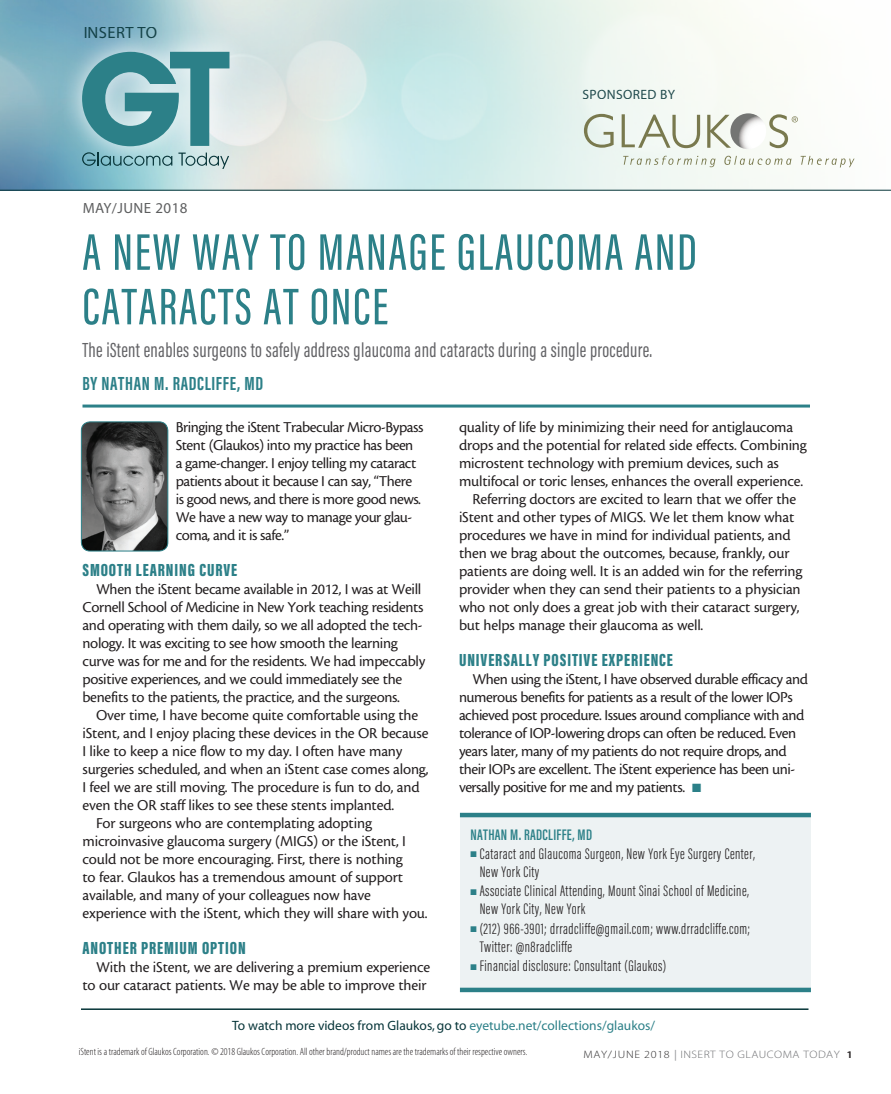
<style>
.page{position:relative;width:891px;height:1094px;background:#fff}
.page>*{position:absolute;margin:0;border:0;box-sizing:border-box;transform-origin:0 0}
.headline{font:500 53.1px/54.4px "Acumin Pro Extra Cond";letter-spacing:.035em;color:#2c8088}
.deck{font:21px "Acumin Pro Extra Cond";letter-spacing:.015em;color:#636366}
.author{font:700 19.5px "Acumin Pro Extra Cond";letter-spacing:.035em;color:#2c8088}
.subhead{font:900 18px "Acumin Pro Extra Cond";letter-spacing:.05em;color:#2c8088}
.t1{font:16.5px "Myriad MM 400 600";letter-spacing:.03em;color:#073539}
.body{font:15.75px/18px "Cronos MM 408 10";letter-spacing:-.01em;color:#231f20}
.body-2{font:15.75px/18px "Cronos MM 408 10";letter-spacing:-.03em;color:#231f20}
.bio_info{font:300 15.75px/18px "Acumin Pro Extra Cond";letter-spacing:.03em;color:#231f20}
.bio_name{font:600 15.75px "Acumin Pro Extra Cond";letter-spacing:.02em;color:#2c8088}
.t2{font:15px "Myriad MM 400 600";letter-spacing:.03em;color:#4b4c4d}
.t3{font:13.5px "Myriad MM 400 600";color:#073539}
.t4{font:13.5px "Myriad MM 400 600";letter-spacing:.03em;color:#073539}
.t5{font:10.8px "Myriad MM 215 600";letter-spacing:.04em;color:#6c6d70;scale:1.11 1}
.footnote{font:10.5px "Myriad MM 215 300";color:#231f20}
.s1{color:#2c8088}
.s2{color:#312f30}
.s3{font-family:"Myriad MM 400 600";color:#939598}
.s4{font-family:"Myriad MM 565 600";font-size:10.2px;color:#231f20}
</style>
<div class="page">
<img style="left:81px;top:422px;width:87px;height:129px">
<div style="left:81px;top:421px;width:87px;height:130px;border:1px solid #2c8088;border-radius:9px"></div>
<img style="left:0;top:0;width:891px;height:190px">
<div style="left:58px;top:26px;width:196px;height:145px;background:#fff;opacity:.9"></div>
<svg style="left:82px;top:52px;width:148px;height:94px;background:#70a9b0"></svg>
<svg style="left:178px;top:152px;width:51px;height:17px"></svg>
<svg style="left:82px;top:152px;width:90px;height:14px"></svg>
<hr style="left:0;top:190px;width:891px;height:1px;background:#073539">
<svg style="left:623px;top:156px;width:93px;height:11px"></svg>
<svg style="left:724px;top:156px;width:68px;height:9px"></svg>
<svg style="left:801px;top:156px;width:54px;height:11px"></svg>
<svg style="left:707px;top:115px;width:24px;height:33px"></svg>
<svg style="left:584px;top:114px;width:30px;height:34px"></svg>
<svg style="left:622px;top:114px;width:78px;height:34px"></svg>
<svg style="left:769px;top:114px;width:29px;height:34px"></svg>
<svg style="left:730px;top:113px;width:36px;height:36px"></svg>
<hr style="left:81px;top:1008px;width:727px;height:2px;background:#073539">
<hr style="left:82px;top:404px;width:728px;height:3px;background:#2c8088">
<div style="left:460px;top:817px;width:351px;height:170px;background:#edf2f3"></div>
<div style="left:460px;top:812px;width:351px;height:5px;background:#2c8088"></div>
<div style="left:460px;top:987px;width:351px;height:5px;background:#2c8088"></div>
<p class="t1" style="left:83px;top:25px;width:76px">INSERT TO</p>
<p class="t2" style="left:82px;top:201px;width:107px">MAY/JUNE 2018</p>
<p class="t4" style="left:582px;top:87px;width:94px">SPONSORED BY</p>
<p class="headline" style="left:82px;top:224px;width:616px">A NEW WAY TO MANAGE GLAUCOMA AND<br>CATARACTS AT ONCE</p>
<p class="deck" style="left:82px;top:338px;width:571px">The iStent enables surgeons to safely address glaucoma and cataracts during a single procedure.</p>
<p class="author" style="left:82px;top:371px;width:182px">BY NATHAN M. RADCLIFFE, MD</p>
<p class="body-2" style="left:176px;top:418px;width:249px">Bringing the iStent Trabecular Micro-Bypass Stent (Glaukos) into my practice has been a game-changer. I enjoy telling my cataract patients about it because I can say, “There is good news, and there is more good news.<br>We have a new way to manage your glau&shy;coma, and it is safe.”</p>
<p class="subhead" style="left:82px;top:559px;width:156px">SMOOTH LEARNING CURVE</p>
<p class="body" style="left:82px;top:580px;width:344px;text-indent:14px">When the iStent became available in 2012, I was at Weill Cornell School of Medicine in New York teaching residents and operating with them daily, so we all adopted the tech&shy;nology. It was exciting to see how smooth the learning curve was for me and for the residents. We had impeccably positive experiences, and we could immediately see the benefits to the patients, the practice, and the surgeons.</p>
<p class="body" style="left:82px;top:706px;width:348px;text-indent:14px">Over time, I have become quite comfortable using the iStent, and I enjoy placing these devices in the OR because I like to keep a nice flow to my day. I often have many surgeries scheduled, and when an iStent case comes along, I feel we are still moving. The procedure is fun to do, and even the OR staff likes to see these stents implanted.</p>
<p class="body" style="left:82px;top:814px;width:347px;text-indent:14px">For surgeons who are contemplating adopting microinvasive glaucoma surgery (MIGS) or the iStent, I could not be more encouraging. First, there is nothing<br>to fear. Glaukos has a tremendous amount of support available, and many of your colleagues now have experience with the iStent, which they will share with you.</p>
<p class="subhead" style="left:82px;top:937px;width:165px">ANOTHER PREMIUM OPTION</p>
<p class="body" style="left:82px;top:958px;width:349px;text-align:right">With the iStent, we are delivering a premium experience to our cataract patients. We may be able to improve their</p>
<p class="body" style="left:459px;top:418px;width:349px">quality of life by minimizing their need for antiglaucoma drops and the potential for related side effects. Combining microstent technology with premium devices, such as multifocal or toric lenses, enhances the overall experience.</p>
<p class="body" style="left:459px;top:490px;width:345px;text-indent:14px">Referring doctors are excited to learn that we offer the iStent and other types of MIGS. We let them know what procedures we have in mind for individual patients, and then we brag about the outcomes, because, frankly, our patients are doing well. It is an added win for the referring provider when they can send their patients to a physician who not only does a great job with their cataract surgery, but helps manage their glaucoma as well.</p>
<p class="subhead" style="left:459px;top:649px;width:215px">UNIVERSALLY POSITIVE EXPERIENCE</p>
<p class="body-2" style="left:459px;top:670px;width:351px;text-indent:14px">When using the iStent, I have observed durable efficacy and numerous benefits for patients as a result of the lower IOPs achieved post procedure. Issues around compliance with and tolerance of IOP-lowering drops can often be reduced. Even years later, many of my patients do not require drops, and their IOPs are excellent. The iStent experience has been uni&shy;versally positive for me and my patients. <span class="s1">■</span></p>
<p class="bio_name" style="left:471px;top:824px;width:123px">NATHAN M. RADCLIFFE, MD</p>
<p class="bio_info" style="left:480px;top:844px;width:277px;text-indent:-9px"><span class="s1">■</span> Cataract and Glaucoma Surgeon, New York Eye Surgery Center,<br>New York City</p>
<p class="bio_info" style="left:480px;top:882px;width:271px;text-indent:-9px"><span class="s1">■</span> Associate Clinical Attending, Mount Sinai School of Medicine,<br>New York City, New York</p>
<p class="bio_info" style="left:480px;top:919px;width:272px;text-indent:-9px"><span class="s1">■</span> (212) 966-3901; drradcliffe@gmail.com; www.drradcliffe.com;<br>Twitter: @n8radcliffe</p>
<p class="bio_info" style="left:471px;top:956px;width:197px"><span class="s1">■</span> Financial disclosure: Consultant (Glaukos)</p>
<p class="t3" style="left:232px;top:1018px;width:425px">To watch more videos from Glaukos, go to <span class="s1">eyetube.net/collections/glaukos/</span></p>
<p class="footnote" style="left:79px;top:1046px;width:450px">iStent is a trademark of Glaukos Corporation. © 2018 Glaukos Corporation. All other brand/product names are the trademarks of their respective owners.</p>
<p class="t5" style="left:583px;top:1049px;width:244px"><span class="s2">MAY/JUNE 2018</span> <span class="s3">|</span> INSERT TO GLAUCOMA TODAY <span class="s4">1</span></p>
</div>
